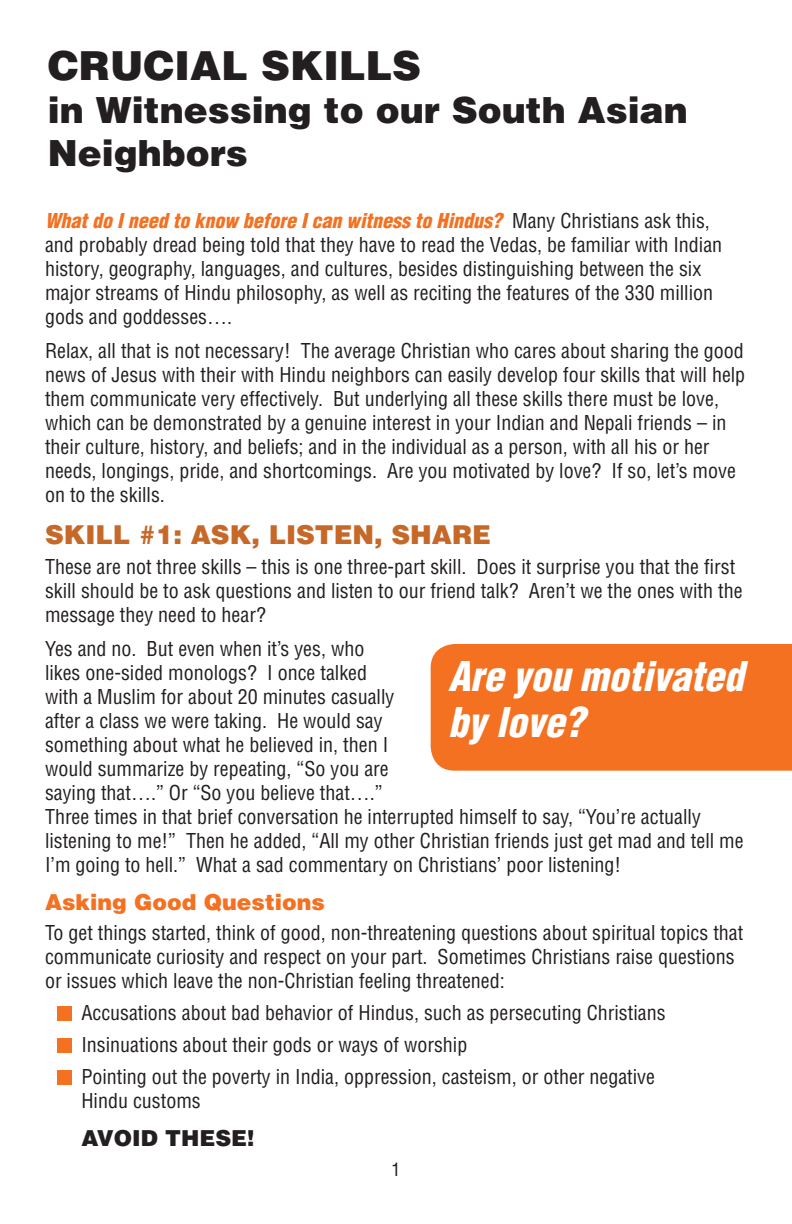
<style>
.page{position:relative;width:792px;height:1224px;background:#fff}
.page>*{position:absolute;margin:0;border:0;box-sizing:border-box;transform-origin:0 0}
.t1{font:italic 900 condensed 40px/46px "Helvetica";color:#fff}
.t2{font:900 40px "Helvetica";color:#231f20}
.t3{font:900 36px/43.2px "Helvetica";color:#231f20}
.t4{font:900 26px "Helvetica";color:#c66828}
.t5{font:900 22px "Helvetica";color:#f37121}
.t6{font:900 22px "Helvetica";color:#231f20}
.t7{font:condensed 20px/24px "Helvetica";color:#231f20}
.t8{font:condensed 18px "Helvetica";color:#231f20}
.s1{font-weight:900;font-style:italic;color:#f37121}
</style>
<div class="page">
<div style="left:57px;top:1006px;width:14px;height:14px;background:#f37121"></div>
<div style="left:57px;top:1038px;width:14px;height:14px;background:#f37121"></div>
<div style="left:57px;top:1070px;width:14px;height:14px;background:#f37121"></div>
<div style="left:431px;top:644px;width:361px;height:127px;background:#f37121"></div>
<h1 class="t2" style="left:48px;top:39px;width:151px">CRUCIAL</h1>
<h1 class="t2" style="left:261px;top:39px;width:55px">SKILL</h1>
<h1 class="t2" style="left:392px;top:39px;width:30px">S</h1>
<h2 class="t3" style="left:48px;top:87px;width:641px">in Witnessing to our South Asian<br>Neighbors</h2>
<p class="t7" style="left:45px;top:209px;width:679px"><span class="s1">What do I need to know before I can witness to Hindus?</span> Many Christians ask this, and probably dread being told that they have to read the Vedas, be familiar with Indian history, geography, languages, and cultures, besides distinguishing between the six major streams of Hindu philosophy, as well as reciting the features of the 330 million gods and goddesses….</p>
<p class="t7" style="left:45px;top:339px;width:702px">Relax, all that is not necessary! The average Christian who cares about sharing the good news of Jesus with their with Hindu neighbors can easily develop four skills that will help them communicate very effectively. But underlying all these skills there must be love, which can be demonstrated by a genuine interest in your Indian and Nepali friends – in their culture, history, and beliefs; and in the individual as a person, with all his or her needs, longings, pride, and shortcomings. Are you motivated by love? If so, let’s move on to the skills.</p>
<h3 class="t4" style="left:45px;top:518px;width:448px">Skill #1: Ask, Listen, Share</h3>
<p class="t7" style="left:45px;top:555px;width:699px">These are not three skills – this is one three-part skill. Does it surprise you that the first skill should be to ask questions and listen to our friend talk? Aren’t we the ones with the message they need to hear?</p>
<p class="t7" style="left:45px;top:637px;width:700px">Yes and no. But even when it’s yes, who<br>likes one-sided monologs? I once talked<br>with a Muslim for about 20 minutes casually<br>after a class we were taking. He would say<br>something about what he believed in, then I<br>would summarize by repeating, “So you are<br>saying that….” Or “So you believe that….”<br>Three times in that brief conversation he interrupted himself to say, “You’re actually listening to me!” Then he added, “All my other Christian friends just get mad and tell me I’m going to hell.” What a sad commentary on Christians’ poor listening!</p>
<p class="t5" style="left:45px;top:888px;width:281px">Asking Good Questions</p>
<p class="t7" style="left:45px;top:921px;width:700px">To get things started, think of good, non-threatening questions about spiritual topics that communicate curiosity and respect on your part. Sometimes Christians raise questions or issues which leave the non-Christian feeling threatened:</p>
<p class="t7" style="left:81px;top:997px;width:586px;line-height:32px">Accusations about bad behavior of Hindus, such as persecuting Christians<br>Insinuations about their gods or ways of worship<br>Pointing out the poverty in India, oppression, casteism, or other negative</p>
<p class="t7" style="left:81px;top:1089px;width:121px">Hindu customs</p>
<p class="t6" style="left:81px;top:1124px;width:102px">AVOID THE</p>
<p class="t6" style="left:215px;top:1124px;width:41px">SE!</p>
<h1 class="t1" style="left:448px;top:653px;width:297px">Are you motivated by love?</h1>
<p class="t8" style="left:391px;top:1158px;width:10px">1</p>
</div>
